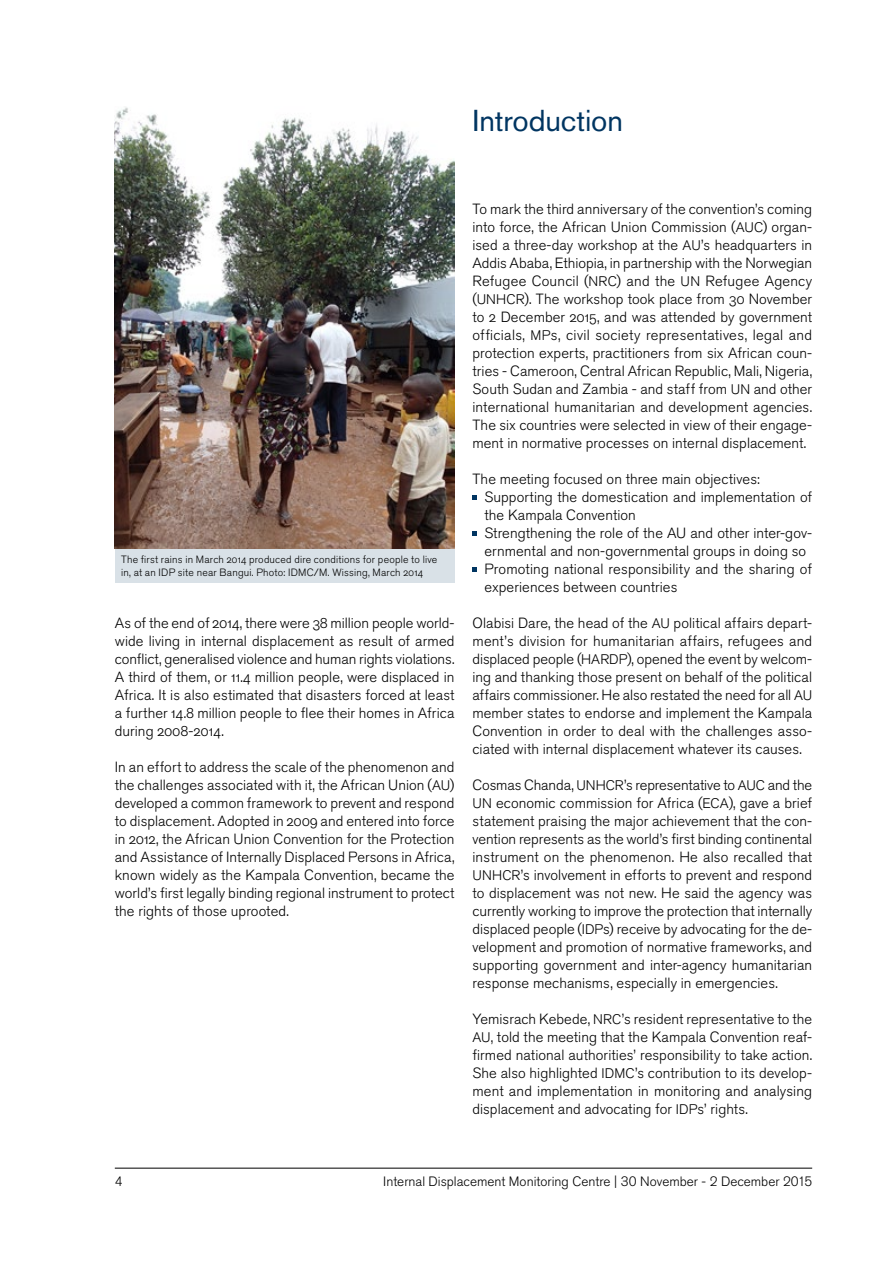
<style>
.page{position:relative;width:893px;height:1263px;background:#fff}
.page>*{position:absolute;margin:0;border:0;box-sizing:border-box;transform-origin:0 0}
.t1{font:30px "Akzidenz Grotesk Pro";letter-spacing:-.005em;color:#003561}
.t2{font:300 14.7px/18px "Akzidenz Grotesk Pro";letter-spacing:.005em;color:#000;text-align:justify}
.t3{font:300 13.5px "Akzidenz Grotesk Pro";color:#000}
.t4{font:300 10.5px/13.5px "Akzidenz Grotesk Pro";letter-spacing:.02em;color:#000}
.s1{font-size:13.8px}
</style>
<div class="page">
<hr style="left:115px;top:1168px;width:697px;height:1px;background:#000">
<div style="left:115px;top:549px;width:339px;height:34px;background:#d9e1e7"></div>
<svg style="left:472px;top:495px;width:5px;height:4px"></svg>
<svg style="left:472px;top:531px;width:5px;height:4px"></svg>
<svg style="left:472px;top:567px;width:5px;height:4px"></svg>
<img style="left:115px;top:107px;width:339px;height:442px">
<h1 class="t1" style="left:472px;top:101px;width:152px">Introduction</h1>
<p class="t4" style="left:121px;top:552px;width:318px">The first rains in M arch 2014 produced dire conditions for people to live in, at an I DP site near Bangui. Photo: I DMC/M . Wissing, March 2014</p>
<p class="t2" style="left:115px;top:614px;width:341px">As of the end of 2014, there were 38 million people world&shy;wide living in internal displacement as result of armed conflict, generalised violence and human rights violations.<br>A third of them, or 11.4 million people, were displaced in Africa. It is also estimated that disasters forced at least a further 14.8 million people to flee their homes in Africa during 2008-2014.</p>
<p class="t2" style="left:115px;top:758px;width:341px">I n an effort to address the scale of the phenomenon and the challenges associated with it, the African U nion (<span class="s1">AU</span>) developed a common framework to prevent and respond to displacement. Adopted in 2009 and entered into force in 2012, the African U nion Convention for the Protection and Assistance of I nternally Displaced Persons in Africa, known widely as the Kampala Convention, became the world’s first legally binding regional instrument to protect the rights of those uprooted.</p>
<p class="t2" style="left:472px;top:200px;width:341px">To mark the third anniversary of the convention’s coming into force, the African U nion Commission (<span class="s1">AUC</span>) organ&shy;ised a three-day workshop at the <span class="s1">AU</span> ’s headquarters in Addis Ababa, Ethiopia, in partnership with the Norwegian Refugee Council (<span class="s1">NRC</span>) and the <span class="s1">U N</span> Refugee Agency (<span class="s1">U NHCR</span>). The workshop took place from 30 November to 2 December 2015, and was attended by government officials, <span class="s1">M P</span>s, civil society representatives, legal and protection experts, practitioners from six African coun&shy;tries - Cameroon, Central African Republic, M ali, Nigeria, South Sudan and Zambia - and staff from <span class="s1">U N</span> and other international humanitarian and development agencies.<br>The six countries were selected in view of their engage&shy;ment in normative processes on internal displacement.</p>
<p class="t2" style="left:484px;top:470px;width:329px;text-align:left;text-indent:-12px">The meeting focused on three main objectives:<br>Supporting the domestication and implementation of the Kampala Convention<br>Strengthening the role of the AU and other inter-gov&shy;ernmental and non-governmental groups in doing so Promoting national responsibility and the sharing of experiences between countries</p>
<p class="t2" style="left:472px;top:614px;width:341px;text-align:left">Olabisi Dare, the head of the <span class="s1">AU</span> political affairs depart&shy;ment’s division for humanitarian affairs, refugees and displaced people (<span class="s1">HARDP</span>), opened the event by welcom&shy;ing and thanking those present on behalf of the political affairs commissioner. He also restated the need for all <span class="s1">AU </span>member states to endorse and implement the Kampala Convention in order to deal with the challenges asso&shy;ciated with internal displacement whatever its causes.</p>
<p class="t2" style="left:472px;top:776px;width:341px">Cosmas Chanda, <span class="s1">U NHCR</span>’s representative to <span class="s1">AUC</span> and the <span class="s1">U N</span> economic commission for Africa (<span class="s1">ECA</span>), gave a brief statement praising the major achievement that the con&shy;vention represents as the world’s first binding continental instrument on the phenomenon. He also recalled that <span class="s1">U NHCR</span>’s involvement in efforts to prevent and respond to displacement was not new. He said the agency was currently working to improve the protection that internally displaced people (<span class="s1">I DP</span>s) receive by advocating for the de&shy;velopment and promotion of normative frameworks, and supporting government and inter-agency humanitarian response mechanisms, especially in emergencies.</p>
<p class="t2" style="left:472px;top:1010px;width:341px">Yemisrach Kebede, <span class="s1">NRC</span>’s resident representative to the <span class="s1">AU</span> , told the meeting that the Kampala Convention reaf&shy;firmed national authorities’ responsibility to take action.<br>She also highlighted <span class="s1">I DMC</span>’s contribution to its develop&shy;ment and implementation in monitoring and analysing displacement and advocating for <span class="s1">I DP</span>s’ rights.</p>
<p class="t3" style="left:115px;top:1173px;width:9px">4</p>
<p class="t3" style="left:383px;top:1173px;width:430px">Internal Displacement Monitoring Centre | 30 November - 2 December 2015</p>
</div>
